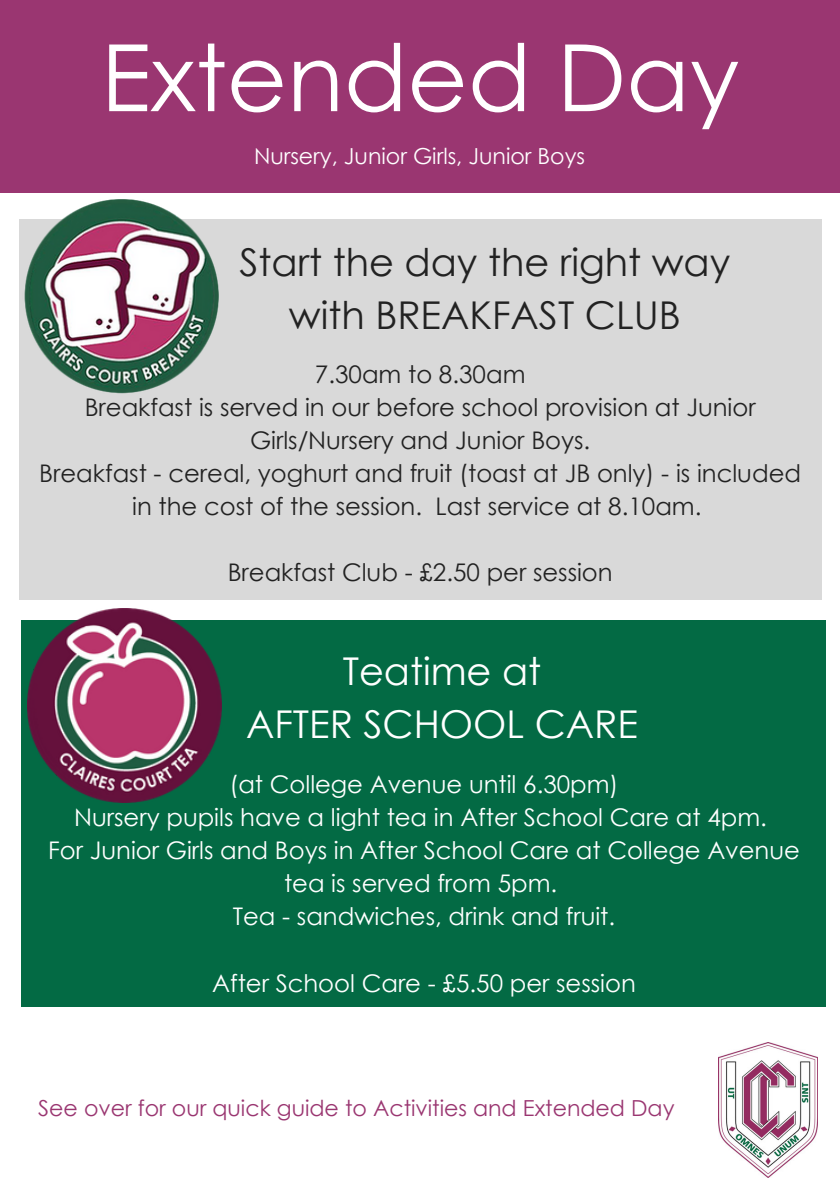
<style>
.page{position:relative;width:840px;height:1191px;background:#fff}
.page>*{position:absolute;margin:0;border:0;box-sizing:border-box;transform-origin:0 0}
.t1{font:92.8px "Century Gothic";color:#fff}
.t2{font:38.2px/52.6px "Century Gothic";color:#222;text-align:center}
.t3{font:38.2px/52.6px "Century Gothic";color:#fff;text-align:center}
.t4{font:24.2px/33px "Century Gothic";color:#222;text-align:center}
.t5{font:24.2px/33px "Century Gothic";color:#fff;text-align:center}
.t6{font:22px "Century Gothic";color:#9a3671}
.t7{font:22px "Century Gothic";color:#fff}
</style>
<div class="page">
<div style="left:0;top:0;width:839px;height:192px;background:#9a3671"></div>
<div style="left:21px;top:620px;width:803px;height:386px;background:#036a44"></div>
<img style="left:718px;top:1042px;width:99px;height:135px">
<div style="left:20px;top:219px;width:801px;height:380px;background:#d9d9d9"></div>
<img style="left:19px;top:200px;width:199px;height:193px">
<img style="left:27px;top:608px;width:194px;height:194px">
<h1 class="t1" style="left:101px;top:18px;width:639px">Extended Day</h1>
<p class="t7" style="left:254px;top:142px;width:332px">Nursery, Junior Girls, Junior Boys</p>
<h2 class="t2" style="left:239px;top:235px;width:492px">Start the day the right way with BREAKFAST CLUB</h2>
<p class="t4" style="left:39px;top:357px;width:762px">7.30am to 8.30am<br>Breakfast is served in our before school provision at Junior Girls/Nursery and Junior Boys.<br>Breakfast - cereal, yoghurt and fruit (toast at JB only) - is included in the cost of the session. Last service at 8.10am.</p>
<p class="t4" style="left:227px;top:555px;width:386px">Breakfast Club - £2.50 per session</p>
<h2 class="t3" style="left:246px;top:644px;width:393px">Teatime at<br>AFTER SCHOOL CARE</h2>
<p class="t5" style="left:48px;top:767px;width:752px">(at College Avenue until 6.30pm)<br>Nursery pupils have a light tea in After School Care at 4pm.<br>For Junior Girls and Boys in After School Care at College Avenue tea is served from 5pm.<br>Tea - sandwiches, drink and fruit.</p>
<p class="t5" style="left:212px;top:965px;width:425px">After School Care - £5.50 per session</p>
<p class="t6" style="left:38px;top:1094px;width:637px">See over for our quick guide to Activities and Extended Day</p>
</div>
